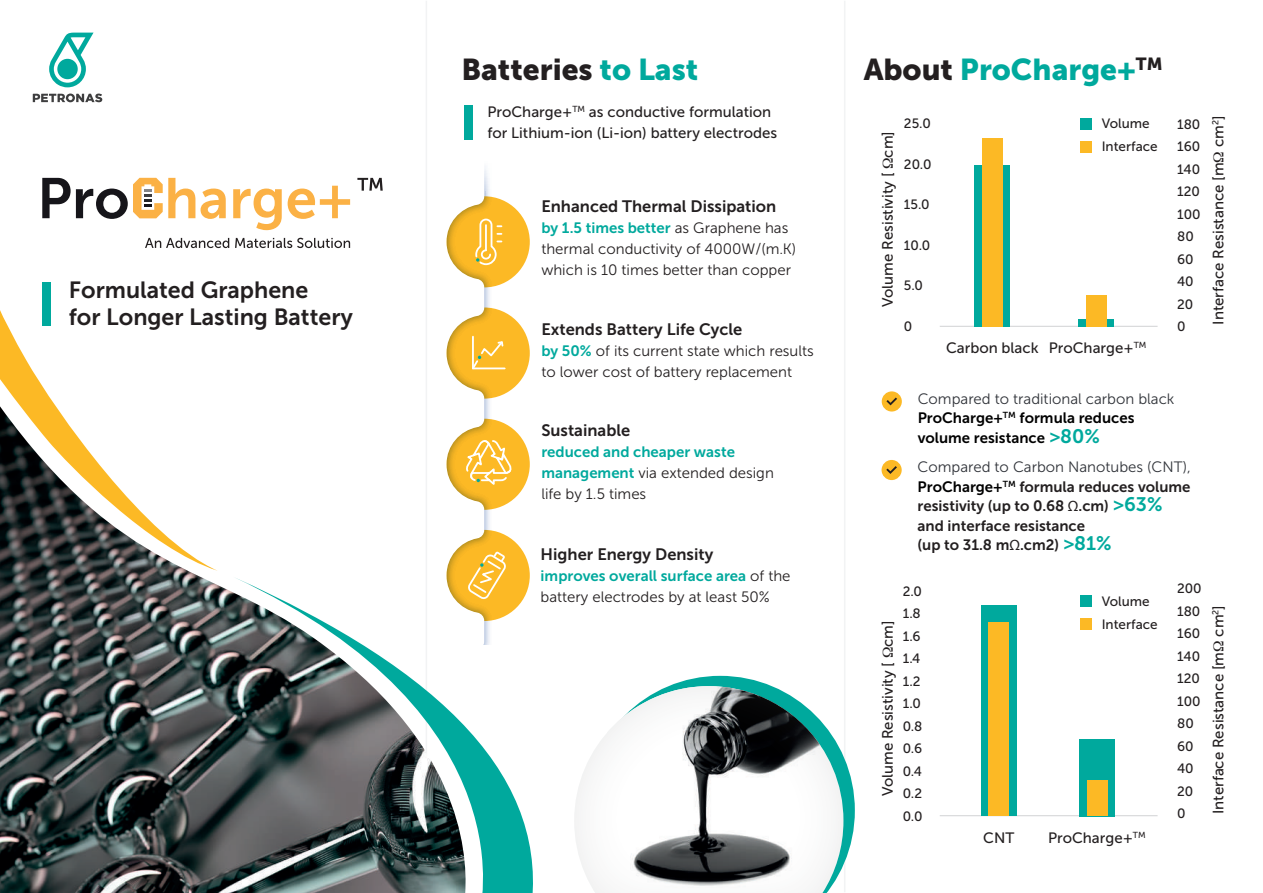
<style>
.page{position:relative;width:1263px;height:893px;background:#fff}
.page>*{position:absolute;margin:0;border:0;box-sizing:border-box;transform-origin:0 0}
.t1{font:30px "Museo Sans 900";color:#00a99d}
.t2{font:30px "Museo Sans 900";color:#231f20}
.t3{font:23.4px/26.4px "Museo Sans 700";color:#231f20}
.t4{font:16.5px "Museo Sans 700";color:#231f20}
.t5{font:15px/21px "Museo Sans 500";color:#231f20}
.t6{font:15px/21px "Museo Sans 300";color:#231f20}
.t7{font:15px/19.5px "Museo Sans 700";color:#231f20}
.t8{font:15px "Museo Sans 700";color:#00a99d}
.t9{font:15px "Museo Sans 300";color:#2f3238}
.t10{font:15px/19.5px "Museo Sans 700";color:#000001}
.t11{font:13.5px/22.5px "Museo Sans 500";color:#231f20}
.s1{color:#00a99d}
.s2{font-family:"Museo Sans 300";color:#231f20}
.s3{font-family:"Museo Sans 700";color:#00a99d}
.s4{color:#231f20}
.s5{font-size:19.5px;color:#00a99d}
.s6{color:#000001}
.s7{font-family:"Myriad Pro"}
</style>
<div class="page">
<svg style="left:33px;top:94px;width:69px;height:8px"></svg>
<svg style="left:49px;top:33px;width:45px;height:54px"></svg>
<div style="left:464px;top:105px;width:9px;height:35px;background:#00a99d"></div>
<div style="left:439px;top:307px;width:91px;height:92px;background:#fcb925;border-radius:50%"></div>
<div style="left:439px;top:196px;width:91px;height:91px;background:#fcb925;border-radius:50%"></div>
<div style="left:439px;top:419px;width:91px;height:91px;background:#fcb925;border-radius:50%"></div>
<div style="left:439px;top:530px;width:91px;height:91px;background:#fcb925;border-radius:50%"></div>
<svg style="left:439px;top:168px;width:74px;height:409px"></svg>
<hr style="left:426px;top:1px;width:1px;height:891px;background:#f2f3f4">
<hr style="left:844px;top:1px;width:1px;height:891px;background:#f2f3f4">
<svg style="left:0;top:248px;width:211px;height:158px"></svg>
<svg style="left:468px;top:577px;width:65px;height:316px"></svg>
<img style="left:0;top:406px;width:468px;height:487px">
<svg style="left:669px;top:676px;width:186px;height:190px"></svg>
<svg style="left:574px;top:686px;width:269px;height:207px"></svg>
<svg style="left:607px;top:686px;width:213px;height:207px"></svg>
<svg style="left:145px;top:238px;width:84px;height:10px"></svg>
<svg style="left:235px;top:238px;width:115px;height:10px"></svg>
<svg style="left:42px;top:178px;width:153px;height:41px"></svg>
<svg style="left:201px;top:189px;width:25px;height:30px"></svg>
<svg style="left:233px;top:189px;width:49px;height:41px"></svg>
<svg style="left:288px;top:186px;width:62px;height:33px"></svg>
<svg style="left:357px;top:178px;width:26px;height:13px"></svg>
<div style="left:42px;top:282px;width:9px;height:43px;background:#00a99d"></div>
<hr style="left:940px;top:815px;width:217px;height:1px;background:#d1d2d4">
<div style="left:1080px;top:595px;width:11px;height:12px;background:#00a99d"></div>
<div style="left:1080px;top:618px;width:11px;height:12px;background:#fcb925"></div>
<div style="left:981px;top:606px;width:35px;height:210px;background:#00a99d"></div>
<div style="left:989px;top:622px;width:20px;height:194px;background:#fcb925"></div>
<div style="left:1079px;top:739px;width:36px;height:77px;background:#00a99d"></div>
<div style="left:1087px;top:780px;width:20px;height:36px;background:#fcb925"></div>
<hr style="left:940px;top:326px;width:217px;height:1px;background:#d1d2d4">
<div style="left:1078px;top:319px;width:36px;height:8px;background:#00a99d"></div>
<div style="left:1086px;top:295px;width:20px;height:32px;background:#fcb925"></div>
<div style="left:974px;top:166px;width:36px;height:161px;background:#00a99d"></div>
<div style="left:982px;top:138px;width:20px;height:189px;background:#fcb925"></div>
<div style="left:1080px;top:118px;width:11px;height:12px;background:#00a99d"></div>
<div style="left:1080px;top:141px;width:11px;height:12px;background:#fcb925"></div>
<div style="left:882px;top:391px;width:20px;height:20px;background:#fcb925;border-radius:50%"></div>
<svg style="left:886px;top:398px;width:11px;height:7px"></svg>
<div style="left:881px;top:460px;width:21px;height:20px;background:#fcb925;border-radius:50%"></div>
<svg style="left:886px;top:466px;width:11px;height:8px"></svg>
<h2 class="t3" style="left:69px;top:277px;width:286px">Formulated Graphene<br>for Longer Lasting Battery</h2>
<h1 class="t2" style="left:461px;top:53px;width:238px">Batteries <span class="s1">to Last</span></h1>
<p class="t5" style="left:487px;top:101px;width:291px">ProCharge+<sup>TM</sup> as conductive formulation for Lithium-ion (Li-ion) battery electrodes</p>
<p class="t4" style="left:541px;top:197px;width:236px">Enhanced Thermal Dissipation</p>
<p class="t8" style="left:541px;top:220px;width:249px">by 1.5 times better <span class="s2">as Graphene has</span></p>
<p class="t6" style="left:541px;top:239px;width:256px">thermal conductivity of 4000W/(m.K) which is 10 times better than copper</p>
<p class="t4" style="left:541px;top:320px;width:202px">Extends Battery Life Cycle</p>
<p class="t6" style="left:541px;top:340px;width:274px"><span class="s3">by 50%</span> of its current state which results to lower cost of battery replacement</p>
<p class="t4" style="left:541px;top:421px;width:90px">Sustainable</p>
<p class="t8" style="left:541px;top:443px;width:195px">reduced and cheaper waste</p>
<p class="t6" style="left:541px;top:462px;width:234px"><span class="s3">management</span> via extended design life by 1.5 times</p>
<p class="t4" style="left:541px;top:545px;width:174px">Higher Energy Density</p>
<p class="t8" style="left:541px;top:567px;width:251px">improves overall surface area <span class="s2">of the</span></p>
<p class="t6" style="left:541px;top:586px;width:231px">battery electrodes by at least 50%</p>
<h1 class="t1" style="left:864px;top:53px;width:300px"><span class="s4">About</span> ProCharge+<sup>TM</sup></h1>
<p class="t5" style="left:877px;top:307px;width:177px;rotate:-90deg">Volume Resistivity [ cm]</p>
<p class="t11" style="left:904px;top:112px;width:28px">25.0</p>
<p class="t11" style="left:904px;top:153px;width:29px">20.0</p>
<p class="t11" style="left:904px;top:193px;width:27px">15.0</p>
<p class="t11" style="left:904px;top:234px;width:28px">10.0</p>
<p class="t11" style="left:904px;top:274px;width:21px">5.0</p>
<p class="t11" style="left:904px;top:315px;width:10px">0</p>
<p class="t11" style="left:1102px;top:112px;width:57px">Volume<br>Interface</p>
<p class="t5" style="left:946px;top:338px;width:94px">Carbon black</p>
<p class="t5" style="left:1049px;top:338px;width:99px">ProCharge+<sup>TM</sup></p>
<p class="t11" style="left:1177px;top:113px;width:25px">180<br>160<br>140<br>120<br>100<br>80<br>60<br>40<br>20<br>0</p>
<p class="t5" style="left:1208px;top:325px;width:210px;rotate:-90deg">Interface Resistance [m cm<sup>2</sup>]</p>
<p class="t9" style="left:918px;top:390px;width:258px">Compared to traditional carbon black</p>
<p class="t10" style="left:918px;top:408px;width:218px">ProCharge+<sup>TM</sup> formula reduces volume resistance <span class="s5">&gt;80%</span></p>
<p class="t9" style="left:917px;top:459px;width:275px">Compared to Carbon Nanotubes (CNT),</p>
<p class="t7" style="left:917px;top:477px;width:274px"><span class="s6">ProCharge+</span><sup>TM</sup> formula reduces volume resistivity (up to 0.68 <span class="s7">Ω</span>.cm) <span class="s5">&gt;63% </span>and interface resistance<br>(up to 31.8 m<span class="s7">Ω</span>.cm2) <span class="s5">&gt;81%</span></p>
<p class="t11" style="left:903px;top:580px;width:21px">2.0<br>1.8<br>1.6<br>1.4<br>1.2<br>1.0<br>0.8<br>0.6<br>0.4<br>0.2<br>0.0</p>
<p class="t11" style="left:1102px;top:590px;width:57px">Volume<br>Interface</p>
<p class="t5" style="left:1048px;top:827px;width:99px">ProCharge+<sup>TM</sup></p>
<p class="t5" style="left:877px;top:796px;width:177px;rotate:-90deg">Volume Resistivity [ cm]</p>
<p class="t5" style="left:983px;top:827px;width:33px">CNT</p>
<p class="t11" style="left:1177px;top:577px;width:26px">200<br>180<br>160<br>140<br>120<br>100<br>80<br>60<br>40<br>20<br>0</p>
<p class="t5" style="left:1208px;top:814px;width:210px;rotate:-90deg">Interface Resistance [m cm<sup>2</sup>]</p>
</div>
